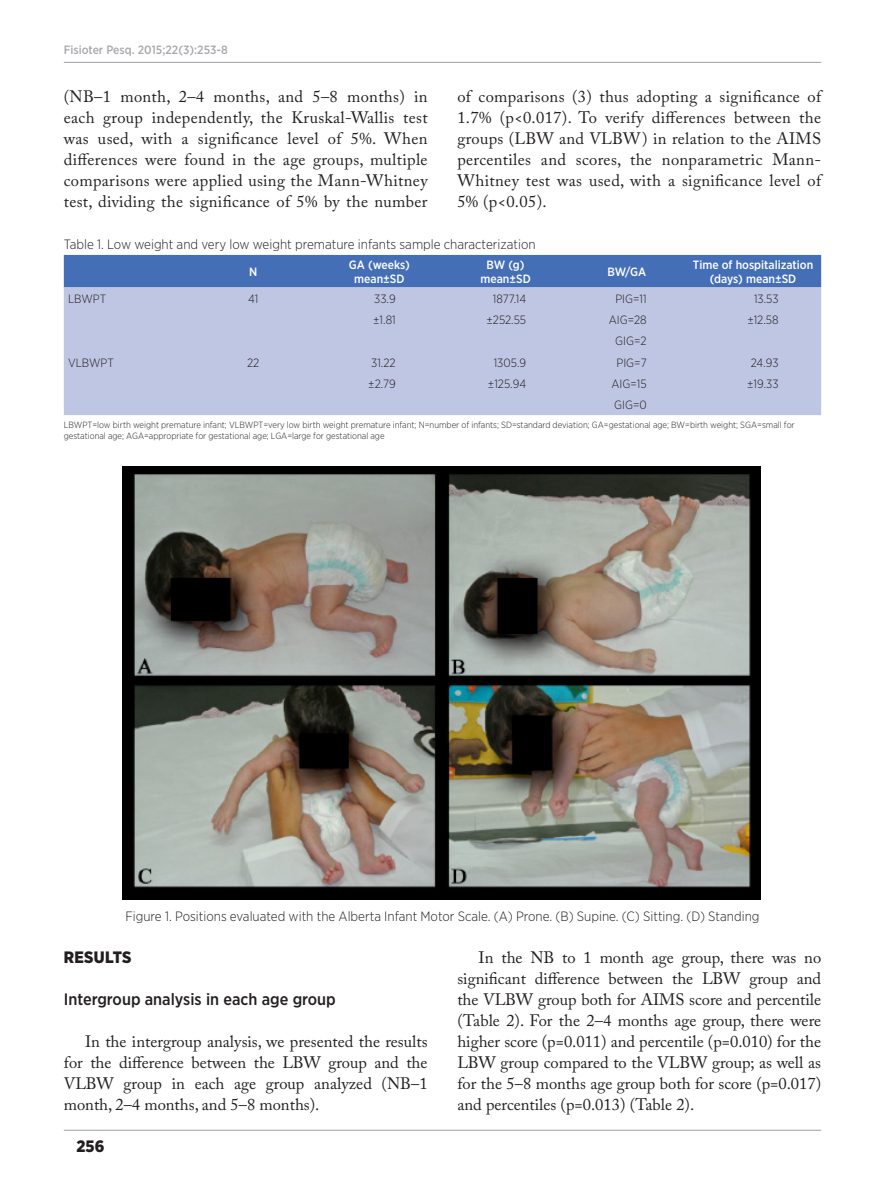
<style>
.page{position:relative;width:885px;height:1187px;background:#fff}
.page>*{position:absolute;margin:0;border:0;box-sizing:border-box;transform-origin:0 0}
.TEXTO{font:16.5px/21px "Adobe Caslon Pro";letter-spacing:.015em;color:#231f20;text-align:justify}
.Sub2{font:500 16.5px "Gotham Narrow";color:#231f20}
.Sub1{font:900 16.5px "Gotham Narrow";letter-spacing:.015em;color:#231f20}
.Figura_tit{font:300 13.5px "Gotham Narrow";color:#231f20}
.Tab_tit{font:300 13.5px "Gotham Narrow";color:#231f20}
.tab_recuo{font:300 12px "Gotham Narrow";color:#231f20}
.Tab_gravata{font:500 12px/14.4px "Gotham Narrow";color:#fff;text-align:center}
.t1{font:500 12px "Gotham Narrow";color:#a8a9ad}
.Tab_corpo{font:300 12px "Gotham Narrow";color:#231f20}
.legenda{font:300 9px/10.8px "Gotham Narrow";color:#231f20}
</style>
<div class="page">
<hr style="left:64px;top:62px;width:757px;height:1px;background:#a8a9ad">
<hr style="left:64px;top:1129px;width:757px;height:1px;background:#a8a9ad">
<div style="left:64px;top:255px;width:757px;height:32px;background:#446fb6"></div>
<div style="left:64px;top:287px;width:757px;height:128px;background:#bec6e3"></div>
<img style="left:122px;top:467px;width:638px;height:432px">
<p class="t1" style="left:64px;top:42px;width:165px">Fisioter Pesq. 2015;22(3):253-8</p>
<p class="TEXTO" style="left:64px;top:86px;width:365px">(NB–1 month, 2–4 months, and 5–8 months) in each group independently, the Kruskal-Wallis test was used, with a significance level of 5%. When differences were found in the age groups, multiple comparisons were applied using the Mann-Whitney test, dividing the significance of 5% by the number</p>
<p class="TEXTO" style="left:457px;top:86px;width:365px">of comparisons (3) thus adopting a significance of 1.7% (p&lt;0.017). To verify differences between the groups (LBW and VLBW) in relation to the AIMS percentiles and scores, the nonparametric Mann-Whitney test was used, with a significance level of 5% (p&lt;0.05).</p>
<p class="Tab_tit" style="left:64px;top:236px;width:473px">Table 1. Low weight and very low weight premature infants sample characterization</p>
<p class="Tab_gravata" style="left:249px;top:264px;width:10px">N</p>
<p class="Tab_gravata" style="left:607px;top:264px;width:41px">BW/GA</p>
<p class="Tab_gravata" style="left:692px;top:257px;width:122px">Time of hospitalization (days) mean±SD</p>
<p class="Tab_gravata" style="left:349px;top:257px;width:63px">GA (weeks)</p>
<p class="Tab_gravata" style="left:354px;top:271px;width:52px">mean±SD</p>
<p class="Tab_gravata" style="left:486px;top:257px;width:40px">BW (g)</p>
<p class="Tab_gravata" style="left:480px;top:271px;width:52px">mean±SD</p>
<p class="Tab_corpo" style="left:68px;top:291px;width:40px">LBWPT</p>
<p class="tab_recuo" style="left:248px;top:291px;width:12px">41</p>
<p class="tab_recuo" style="left:374px;top:291px;width:23px">33.9</p>
<p class="tab_recuo" style="left:493px;top:291px;width:35px">1877.14</p>
<p class="tab_recuo" style="left:615px;top:291px;width:33px">PIG=11</p>
<p class="tab_recuo" style="left:754px;top:291px;width:26px">13.53</p>
<p class="tab_recuo" style="left:373px;top:312px;width:24px">±1.81</p>
<p class="tab_recuo" style="left:486px;top:312px;width:41px">±252.55</p>
<p class="tab_recuo" style="left:608px;top:312px;width:39px">AIG=28</p>
<p class="tab_recuo" style="left:747px;top:312px;width:33px">±12.58</p>
<p class="tab_recuo" style="left:615px;top:334px;width:33px">GIG=2</p>
<p class="Tab_corpo" style="left:68px;top:355px;width:47px">VLBWPT</p>
<p class="tab_recuo" style="left:247px;top:355px;width:14px">22</p>
<p class="tab_recuo" style="left:371px;top:355px;width:26px">31.22</p>
<p class="tab_recuo" style="left:493px;top:355px;width:34px">1305.9</p>
<p class="tab_recuo" style="left:616px;top:355px;width:32px">PIG=7</p>
<p class="tab_recuo" style="left:750px;top:355px;width:29px">24.93</p>
<p class="tab_recuo" style="left:368px;top:376px;width:29px">±2.79</p>
<p class="tab_recuo" style="left:488px;top:376px;width:40px">±125.94</p>
<p class="tab_recuo" style="left:611px;top:376px;width:37px">AIG=15</p>
<p class="tab_recuo" style="left:747px;top:376px;width:33px">±19.33</p>
<p class="tab_recuo" style="left:614px;top:397px;width:34px">GIG=0</p>
<p class="legenda" style="left:64px;top:419px;width:732px">LBWPT=low birth weight premature infant; VLBWPT=very low birth weight premature infant; N=number of infants; SD=standard deviation; GA=gestational age; BW=birth weight; SGA=small for gestational age; AGA=appropriate for gestational age; LGA=large for gestational age</p>
<p class="Figura_tit" style="left:125px;top:908px;width:635px">Figure 1. Positions evaluated with the Alberta Infant Motor Scale. (A) Prone. (B) Supine. (C) Sitting. (D) Standing</p>
<p class="Sub1" style="left:64px;top:946px;width:69px">RESULTS</p>
<p class="Sub2" style="left:64px;top:989px;width:273px">Intergroup analysis in each age group</p>
<p class="TEXTO" style="left:64px;top:1031px;width:365px;text-indent:21px">In the intergroup analysis, we presented the results for the difference between the LBW group and the VLBW group in each age group analyzed (NB–1 month, 2–4 months, and 5–8 months).</p>
<p class="TEXTO" style="left:457px;top:947px;width:365px;text-indent:21px">In the NB to 1 month age group, there was no significant difference between the LBW group and the VLBW group both for AIMS score and percentile (Table 2). For the 2–4 months age group, there were higher score (p=0.011) and percentile (p=0.010) for the LBW group compared to the VLBW group; as well as for the 5–8 months age group both for score (p=0.017) and percentiles (p=0.013) (Table 2).</p>
<p class="Sub1" style="left:77px;top:1135px;width:29px">256</p>
</div>
